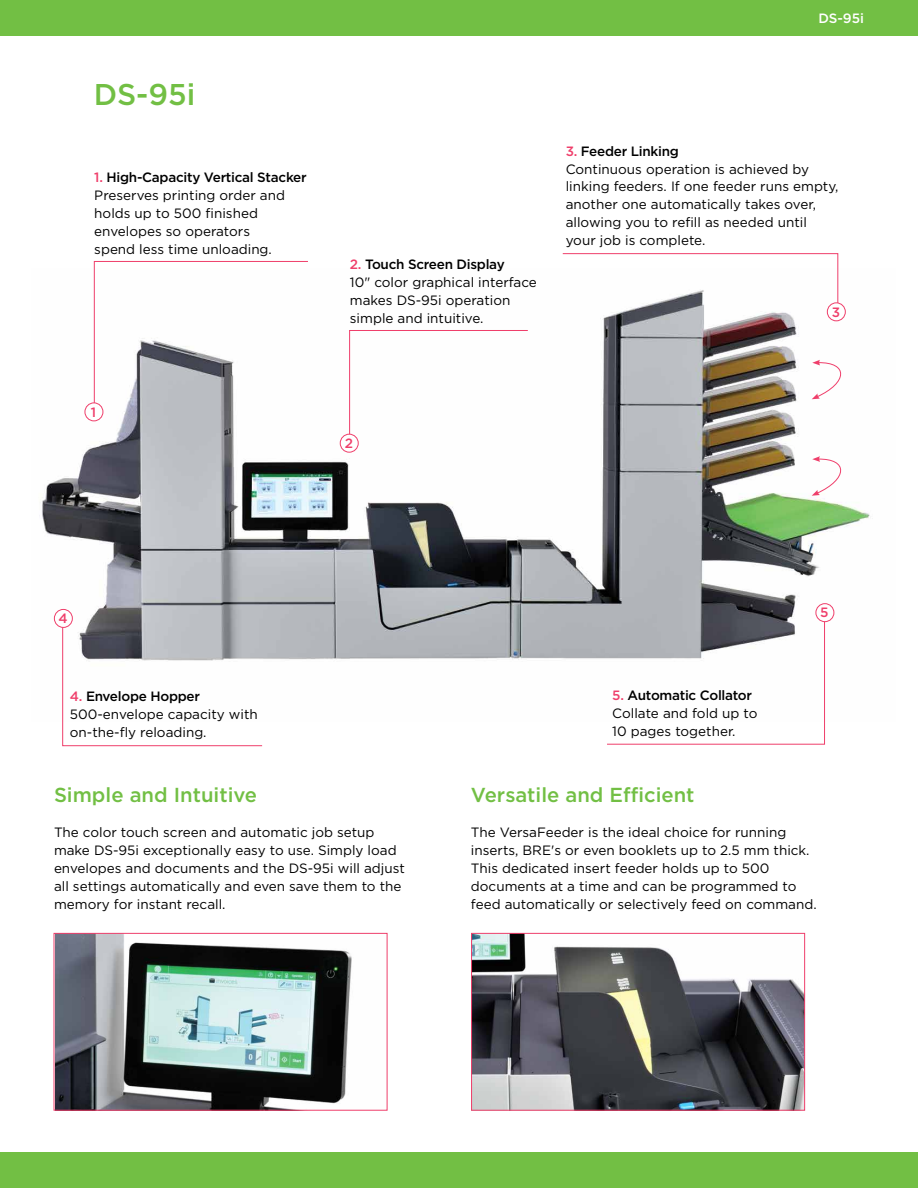
<style>
.page{position:relative;width:918px;height:1188px;background:#fff}
.page>*{position:absolute;margin:0;border:0;box-sizing:border-box;transform-origin:0 0}
.t1{font:500 30px "Gotham";color:#72bf44}
.t2{font:500 20.25px "Gotham";color:#72bf44}
.t3{font:13.5px/18px "Gotham";color:#000}
.t4{font:500 13.5px "Gotham";color:#fff}
.t5{font:500 13.5px "Gotham";color:#ef3f6b}
.s1{font-weight:500;color:#ef3f6b}
.s2{font-weight:500}
</style>
<div class="page">
<div style="left:0;top:0;width:918px;height:36px;background:#72bf44"></div>
<div style="left:0;top:1152px;width:918px;height:36px;background:#72bf44"></div>
<img style="left:39px;top:269px;width:831px;height:391px">
<svg style="left:94px;top:261px;width:215px;height:157px"></svg>
<div style="left:85px;top:403px;width:18px;height:18px;background:#fff;border-radius:50%"></div>
<div style="left:85px;top:403px;width:18px;height:18px;border:1px solid #ef3f6b;border-radius:50%"></div>
<svg style="left:349px;top:330px;width:180px;height:117px"></svg>
<div style="left:340px;top:434px;width:18px;height:18px;background:#fff;border-radius:50%"></div>
<div style="left:340px;top:434px;width:19px;height:19px;border:1px solid #ef3f6b;border-radius:50%"></div>
<svg style="left:562px;top:253px;width:277px;height:51px"></svg>
<div style="left:827px;top:303px;width:18px;height:18px;background:#fff;border-radius:50%"></div>
<div style="left:827px;top:302px;width:19px;height:19px;border:1px solid #ef3f6b;border-radius:50%"></div>
<svg style="left:812px;top:360px;width:37px;height:39px"></svg>
<svg style="left:812px;top:456px;width:37px;height:40px"></svg>
<svg style="left:62px;top:613px;width:201px;height:133px"></svg>
<div style="left:54px;top:609px;width:18px;height:18px;background:#fff;border-radius:50%"></div>
<div style="left:54px;top:609px;width:19px;height:19px;border:1px solid #ef3f6b;border-radius:50%"></div>
<svg style="left:606px;top:607px;width:219px;height:138px"></svg>
<div style="left:816px;top:604px;width:18px;height:18px;background:#fff;border-radius:50%"></div>
<div style="left:816px;top:603px;width:18px;height:19px;border:1px solid #ef3f6b;border-radius:50%"></div>
<img style="left:56px;top:935px;width:296px;height:174px">
<div style="left:54px;top:933px;width:333px;height:178px;border:1px solid #ef3f6b"></div>
<img style="left:473px;top:935px;width:330px;height:174px">
<div style="left:471px;top:933px;width:334px;height:178px;border:1px solid #ef3f6b"></div>
<h1 class="t1" style="left:94px;top:75px;width:103px">DS-95i</h1>
<p class="t3" style="left:94px;top:167px;width:214px"><span class="s1">1.</span> <span class="s2">High-Capacity Vertical Stacker<br></span>Preserves printing order and holds up to 500 finished envelopes so operators<br>spend less time unloading.</p>
<p class="t5" style="left:91px;top:403px;width:7px">1</p>
<p class="t4" style="left:818px;top:10px;width:47px">DS-95i</p>
<p class="t3" style="left:350px;top:255px;width:188px"><span class="s1">2.</span> <span class="s2">Touch Screen Display<br></span>10" color graphical interface makes DS-95i operation simple and intuitive.</p>
<p class="t3" style="left:566px;top:141px;width:274px"><span class="s1">3.</span> <span class="s2">Feeder Linking<br></span>Continuous operation is achieved by linking feeders. If one feeder runs empty, another one automatically takes over, allowing you to refill as needed until your job is complete.</p>
<p class="t5" style="left:832px;top:303px;width:10px">3</p>
<p class="t5" style="left:345px;top:434px;width:10px">2</p>
<p class="t5" style="left:58px;top:610px;width:11px">4</p>
<p class="t3" style="left:70px;top:686px;width:189px"><span class="s1">4.</span> <span class="s2">Envelope Hopper<br></span>500-envelope capacity with on-the-fly reloading.</p>
<p class="t3" style="left:612px;top:686px;width:147px"><span class="s1">5.</span> <span class="s2">Automatic Collator<br></span>Collate and fold up to<br>10 pages together.</p>
<p class="t5" style="left:820px;top:604px;width:10px">5</p>
<h2 class="t2" style="left:54px;top:782px;width:205px">Simple and Intuitive</h2>
<p class="t3" style="left:54px;top:823px;width:352px">The color touch screen and automatic job setup make DS-95i exceptionally easy to use. Simply load envelopes and documents and the DS-95i will adjust all settings automatically and even save them to the memory for instant recall.</p>
<h2 class="t2" style="left:471px;top:782px;width:225px">Versatile and Efficient</h2>
<p class="t3" style="left:471px;top:823px;width:347px">The VersaFeeder is the ideal choice for running inserts, BRE's or even booklets up to 2.5 mm thick.<br>This dedicated insert feeder holds up to 500 documents at a time and can be programmed to feed automatically or selectively feed on command.</p>
</div>
